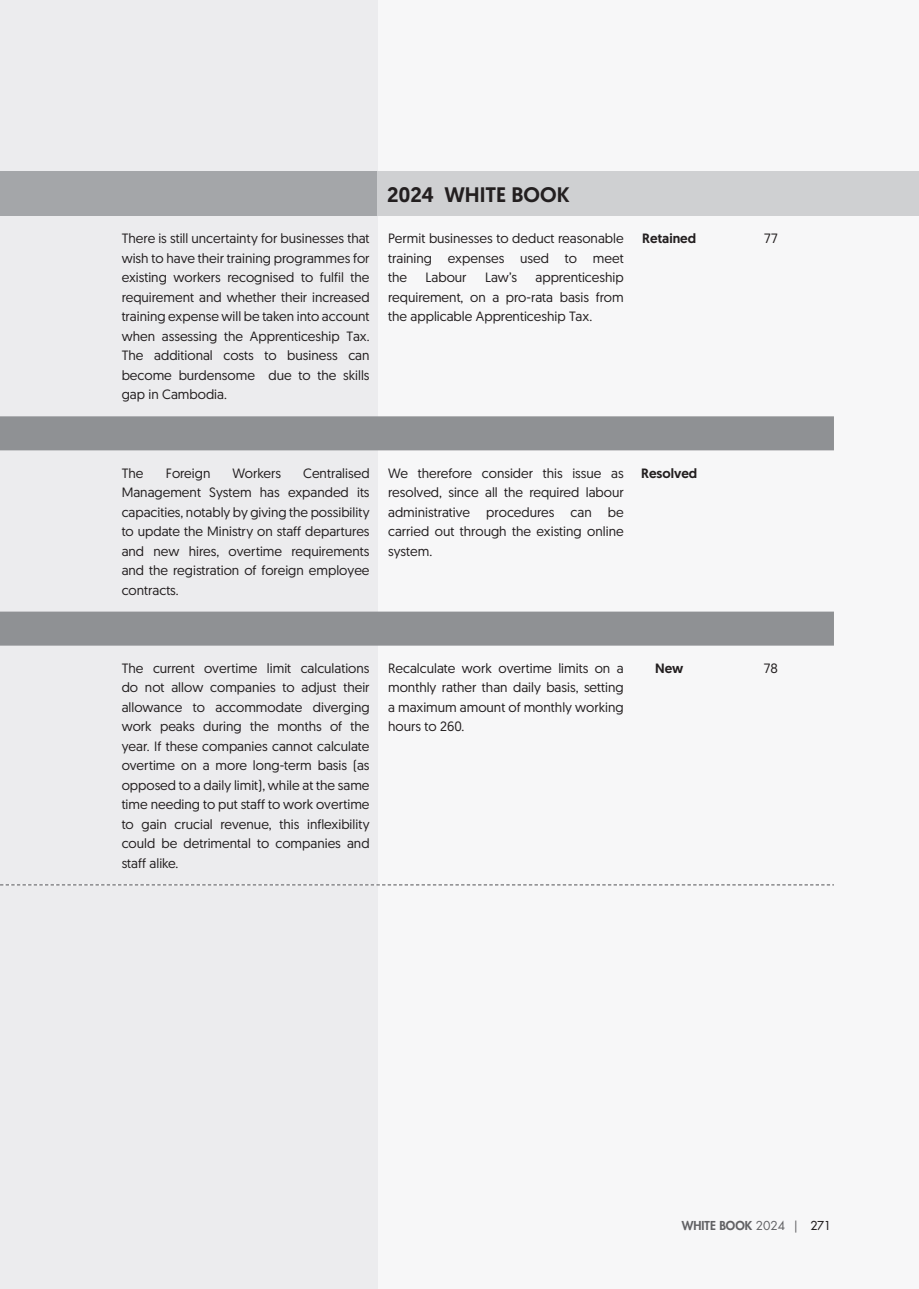
<style>
.page{position:relative;width:919px;height:1289px;background:#fff}
.page>*{position:absolute;margin:0;border:0;box-sizing:border-box;transform-origin:0 0}
.h1__Chapter___Commi{font:500 21px "Geomanist";color:#231f20}
.t1{font:13.5px/19.5px "Geomanist";color:#231f20;text-align:justify}
.t2{font:500 13.5px "Geomanist";color:#231f20}
.t3{font:800 12px "Futura Std";color:#616164}
.s1{font-weight:400}
.s2{font-weight:500;color:#231f20}
</style>
<div class="page">
<div style="left:13px;top:0;width:905px;height:1288px;background:#f7f7f8"></div>
<div style="left:0;top:0;width:378px;height:1288px;background:#ececee"></div>
<svg style="left:0;top:416px;width:833px;height:229px"></svg>
<svg style="left:0;top:884px;width:833px;height:1px"></svg>
<div style="left:0;top:172px;width:378px;height:44px;background:#a4a6a9"></div>
<div style="left:378px;top:172px;width:540px;height:44px;background:#cfd0d2"></div>
<p class="h1__Chapter___Commi" style="left:387px;top:181px;width:184px">2024 WHITE BOOK</p>
<p class="t1" style="left:122px;top:228px;width:249px">There is still uncertainty for businesses that wish to have their training programmes for existing workers recognised to fulfil the requirement and whether their increased training expense will be taken into account when assessing the Apprenticeship Tax.<br>The additional costs to business can become burdensome due to the skills gap in Cambodia.</p>
<p class="t1" style="left:388px;top:228px;width:237px">Permit businesses to deduct reasonable training expenses used to meet the</p>
<p class="t1" style="left:388px;top:267px;width:237px;text-indent:147px">apprenticeship requirement, on a pro-rata basis from the applicable Apprenticeship Tax.</p>
<p class="t1" style="left:425px;top:267px;width:43px">Labour</p>
<p class="t1" style="left:485px;top:267px;width:34px">Law’s</p>
<p class="t2" style="left:642px;top:229px;width:55px">Retained</p>
<p class="t1" style="left:764px;top:228px;width:15px">77</p>
<p class="t1" style="left:122px;top:462px;width:249px;text-indent:181px">Centralised Management System has expanded its capacities, notably by giving the possibility to update the Ministry on staff departures and new hires, overtime requirements and the registration of foreign employee contracts.</p>
<p class="t1" style="left:388px;top:462px;width:237px">We therefore consider this issue as resolved, since all the required labour administrative procedures can be carried out through the existing online system.</p>
<p class="t2" style="left:641px;top:464px;width:58px">Resolved</p>
<p class="t1" style="left:122px;top:462px;width:23px">The</p>
<p class="t1" style="left:166px;top:462px;width:46px">Foreign</p>
<p class="t1" style="left:232px;top:462px;width:50px">Workers</p>
<p class="t1" style="left:122px;top:658px;width:249px">The current overtime limit calculations do not allow companies to adjust their allowance to accommodate diverging work peaks during the months of the year. If these companies cannot calculate overtime on a more long-term basis (as opposed to a daily limit), while at the same time needing to put staff to work overtime to gain crucial revenue, this inflexibility could be detrimental to companies and staff alike.</p>
<p class="t1" style="left:388px;top:658px;width:237px">Recalculate work overtime limits on a monthly rather than daily basis, setting a maximum amount of monthly working hours to 260.</p>
<p class="t2" style="left:655px;top:659px;width:30px">New</p>
<p class="t1" style="left:763px;top:658px;width:15px">78</p>
<p class="t3" style="left:681px;top:1217px;width:151px">WHITE BOOK <span class="s1">2024 |</span> <span class="s2">271</span></p>
</div>
